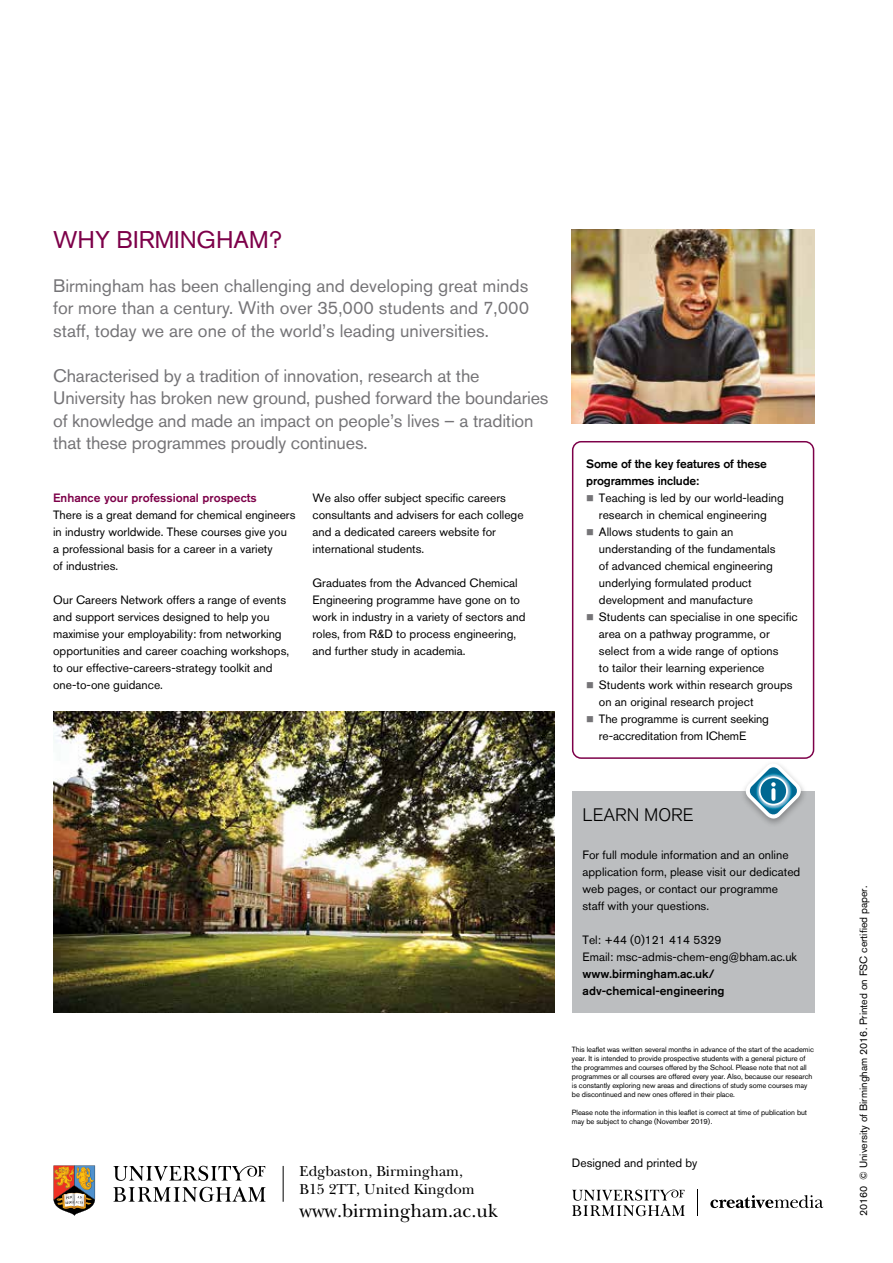
<style>
.page{position:relative;width:893px;height:1263px;background:#fff}
.page>*{position:absolute;margin:0;border:0;box-sizing:border-box;transform-origin:0 0}
.t1{font:24px "Akzidenz Grotesk BQ";color:#7d0049}
.t2{font:19.5px "New Baskerville LT";color:#000}
.t3{font:18px/22.5px "Akzidenz Grotesk BQ";letter-spacing:-.01em;color:#757477;text-align:justify}
.t4{font:300 18px "Akzidenz Grotesk BQ";color:#000}
.t5{font:15px/18px "New Baskerville LT";color:#000}
.t6{font:12px/17px "Akzidenz Grotesk BQ";color:#000}
.t7{font:500 12px/17px "Akzidenz Grotesk BQ";letter-spacing:-.015em;color:#000}
.t8{font:500 12px "Akzidenz Grotesk BQ";color:#7d0049}
.t9{font:10.5px "Akzidenz Grotesk BQ";color:#000}
.t10{font:7.5px/9px "Akzidenz Grotesk BQ";letter-spacing:-.01em;color:#000}
.s1{color:#757477}
</style>
<div class="page">
<img style="left:572px;top:230px;width:242px;height:193px">
<hr style="left:283px;top:1166px;width:1px;height:36px;background:#000">
<svg style="left:113px;top:1166px;width:152px;height:15px"></svg>
<svg style="left:113px;top:1187px;width:153px;height:15px"></svg>
<svg style="left:53px;top:1165px;width:42px;height:51px;background:#a78465"></svg>
<div style="left:572px;top:791px;width:242px;height:221px;background:#bcbec0"></div>
<div style="left:572px;top:441px;width:242px;height:318px;border:2px solid #7d0049;border-radius:9px"></div>
<img style="left:54px;top:711px;width:501px;height:301px">
<svg style="left:697px;top:1189px;width:1px;height:27px"></svg>
<svg style="left:572px;top:1189px;width:113px;height:27px"></svg>
<svg style="left:710px;top:1195px;width:113px;height:13px"></svg>
<div style="left:740px;top:760px;width:68px;height:68px;background:#000;opacity:.3"></div>
<svg style="left:742px;top:760px;width:63px;height:62px"></svg>
<h1 class="t1" style="left:53px;top:225px;width:230px">WHY BIRMINGHAM?</h1>
<h3 class="t3" style="left:53px;top:274px;width:478px">Birmingham has been challenging and developing great minds for more than a century. With over 35,000 students and 7,000 staff, today we are one of the world’s leading universities.</h3>
<h3 class="t3" style="left:53px;top:364px;width:497px;text-align:left">Characterised by a tradition of innovation, research at the University has broken new ground, pushed forward the boundaries of knowledge and made an impact on people’s lives – a tradition that these programmes proudly continues.</h3>
<p class="t8" style="left:53px;top:490px;width:205px">Enhance your professional prospects</p>
<p class="t6" style="left:53px;top:506px;width:244px">There is a great demand for chemical engineers in industry worldwide. These courses give you a professional basis for a career in a variety<br>of industries.</p>
<p class="t6" style="left:53px;top:591px;width:238px">Our Careers Network offers a range of events and support services designed to help you maximise your employability: from networking opportunities and career coaching workshops, to our effective-careers-strategy toolkit and one-to-one guidance.</p>
<p class="t6" style="left:313px;top:489px;width:213px">We also offer subject specific careers consultants and advisers for each college and a dedicated careers website for international students.</p>
<p class="t6" style="left:313px;top:574px;width:215px">Graduates from the Advanced Chemical Engineering programme have gone on to work in industry in a variety of sectors and roles, from R&amp;D to process engineering, and further study in academia.</p>
<p class="t7" style="left:586px;top:455px;width:182px">Some of the key features of these programmes include:</p>
<p class="t6" style="left:586px;top:489px;width:199px;text-align:center"><span class="s1">■</span> Teaching is led by our world-leading research in chemical engineering</p>
<p class="t6" style="left:599px;top:523px;width:178px;text-indent:-13px"><span class="s1">■</span> Allows students to gain an understanding of the fundamentals of advanced chemical engineering underlying formulated product development and manufacture</p>
<p class="t6" style="left:599px;top:608px;width:200px;text-indent:-13px"><span class="s1">■</span> Students can specialise in one specific area on a pathway programme, or select from a wide range of options<br>to tailor their learning experience</p>
<p class="t6" style="left:599px;top:676px;width:195px;text-indent:-13px"><span class="s1">■</span> Students work within research groups on an original research project</p>
<p class="t6" style="left:599px;top:710px;width:172px;text-indent:-13px"><span class="s1">■</span> The programme is current seeking re-accreditation from IChemE</p>
<p class="t5" style="left:300px;top:1162px;width:177px">Edgbaston, Birmingham,<br>B15 2TT, United Kingdom</p>
<h2 class="t2" style="left:300px;top:1199px;width:200px">www.birmingham.ac.uk</h2>
<h3 class="t4" style="left:583px;top:805px;width:113px">LEARN MORE</h3>
<p class="t6" style="left:583px;top:846px;width:219px">For full module information and an online application form, please visit our dedicated web pages, or contact our programme staff with your questions.</p>
<p class="t6" style="left:583px;top:931px;width:216px">Tel: +44 (0)121 414 5329<br>Email: msc-admis-chem-eng@bham.ac.uk</p>
<p class="t7" style="left:583px;top:965px;width:144px">www.birmingham.ac.uk/ adv-chemical-engineering</p>
<p class="t10" style="left:572px;top:1045px;width:244px">This leaflet was written several months in advance of the start of the academic year. It is intended to provide prospective students with a general picture of the programmes and courses offered by the School. Please note that not all programmes or all courses are offered every year. Also, because our research is constantly exploring new areas and directions of study some courses may be discontinued and new ones offered in their place.</p>
<p class="t10" style="left:572px;top:1108px;width:237px">Please note the information in this leaflet is correct at time of publication but may be subject to change (November 2019).</p>
<p class="t6" style="left:572px;top:1154px;width:127px">Designed and printed by</p>
<p class="t9" style="left:857px;top:1216px;width:332px;rotate:-90deg">20160 © University of Birmingham 2016. Printed on FSC certified paper.</p>
</div>
